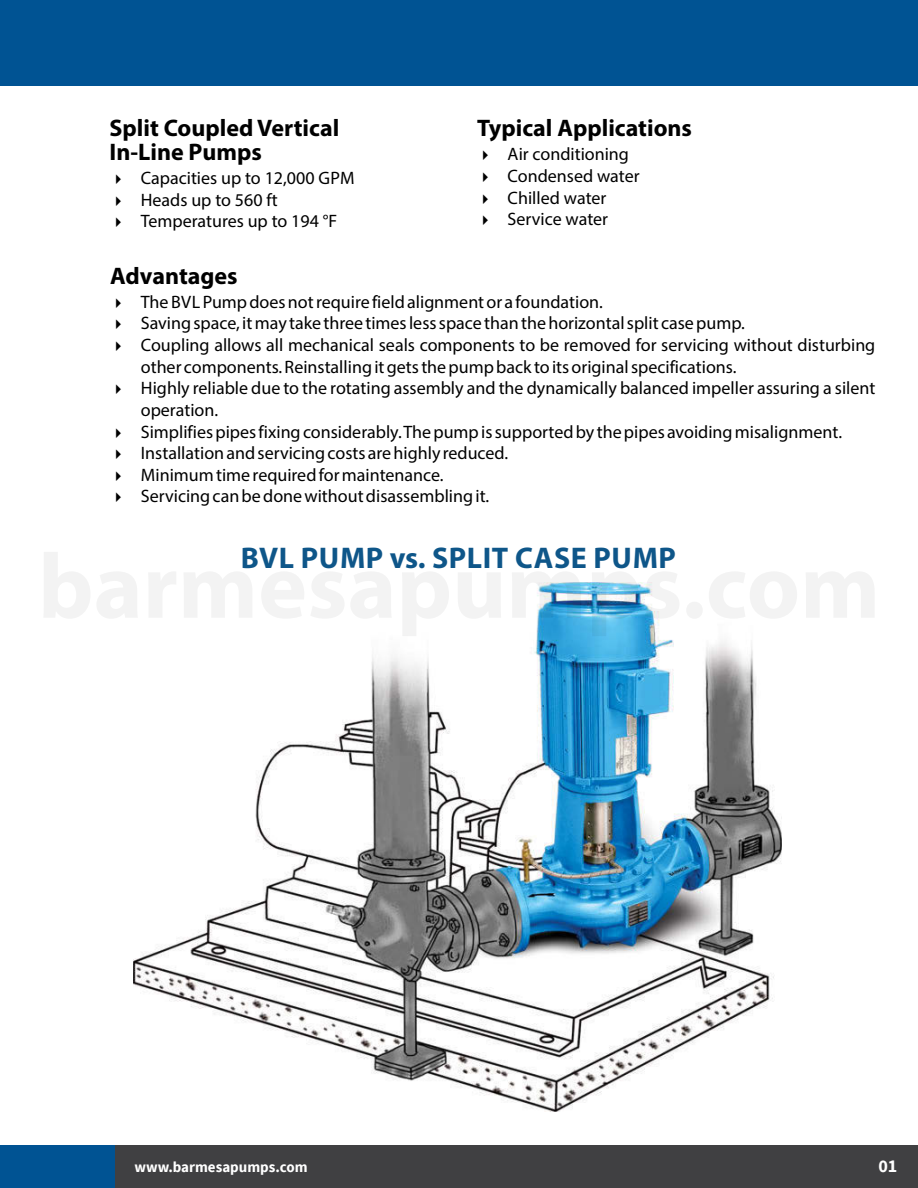
<style>
.page{position:relative;width:918px;height:1188px;background:#fff}
.page>*{position:absolute;margin:0;border:0;box-sizing:border-box;transform-origin:0 0}
.t1{font:700 30px "Myriad Pro";letter-spacing:.02em;color:#0e5689}
.t2{font:700 24px/23.9px "Myriad Pro";color:#000}
.t3{font:18px/21.6px "Myriad Pro";color:#000}
.t4{font:700 18px "Source Sans Pro";color:#fff}
.t5{font:700 15px "Source Sans Pro";color:#fff}
</style>
<div class="page">
<img style="left:133px;top:583px;width:648px;height:528px">
<div style="left:0;top:0;width:918px;height:85px;background:#005393"></div>
<div style="left:115px;top:1145px;width:803px;height:43px;background:#404042"></div>
<div style="left:0;top:1145px;width:115px;height:43px;background:#005393"></div>
<h2 class="t2" style="left:110px;top:116px;width:231px">Split Coupled Vertical<br>In-Line Pumps</h2>
<h2 class="t2" style="left:477px;top:116px;width:217px">Typical Applications</h2>
<p class="t3" style="left:477px;top:143px;width:153px">✔ Air conditioning</p>
<p class="t3" style="left:477px;top:165px;width:164px">✔ Condensed water</p>
<p class="t3" style="left:477px;top:186px;width:130px">✔ Chilled water</p>
<p class="t3" style="left:477px;top:208px;width:132px">✔ Service water</p>
<p class="t3" style="left:111px;top:167px;width:246px">✔ Capacities up to 12,000 GPM</p>
<p class="t3" style="left:111px;top:189px;width:169px">✔ Heads up to 560 ft</p>
<p class="t3" style="left:111px;top:210px;width:228px">✔ Temperatures up to 194 °F</p>
<h2 class="t2" style="left:110px;top:263px;width:129px">Advantages</h2>
<p class="t3" style="left:111px;top:291px;width:494px">✔ The BVL Pump does not require field alignment or a foundation.</p>
<p class="t3" style="left:111px;top:312px;width:636px">✔ Saving space, it may take three times less space than the horizontal split case pump.</p>
<p class="t3" style="left:141px;top:334px;width:736px;text-indent:-30px">✔ Coupling allows all mechanical seals components to be removed for servicing without disturbing other components. Reinstalling it gets the pump back to its original specifications.</p>
<p class="t3" style="left:141px;top:377px;width:736px;text-indent:-30px">✔ Highly reliable due to the rotating assembly and the dynamically balanced impeller assuring a silent operation.</p>
<p class="t3" style="left:111px;top:420px;width:733px">✔ Simplifies pipes fixing considerably. The pump is supported by the pipes avoiding misalignment.</p>
<p class="t3" style="left:111px;top:442px;width:399px">✔ Installation and servicing costs are highly reduced.</p>
<p class="t3" style="left:111px;top:464px;width:335px">✔ Minimum time required for maintenance.</p>
<p class="t3" style="left:111px;top:485px;width:380px">✔ Servicing can be done without disassembling it.</p>
<h1 class="t1" style="left:241px;top:538px;width:437px">BVL PUMP vs. SPLIT CASE PUMP</h1>
<p class="t5" style="left:135px;top:1156px;width:174px">www.barmesapumps.com</p>
<p class="t4" style="left:878px;top:1154px;width:21px">01</p>
</div>
